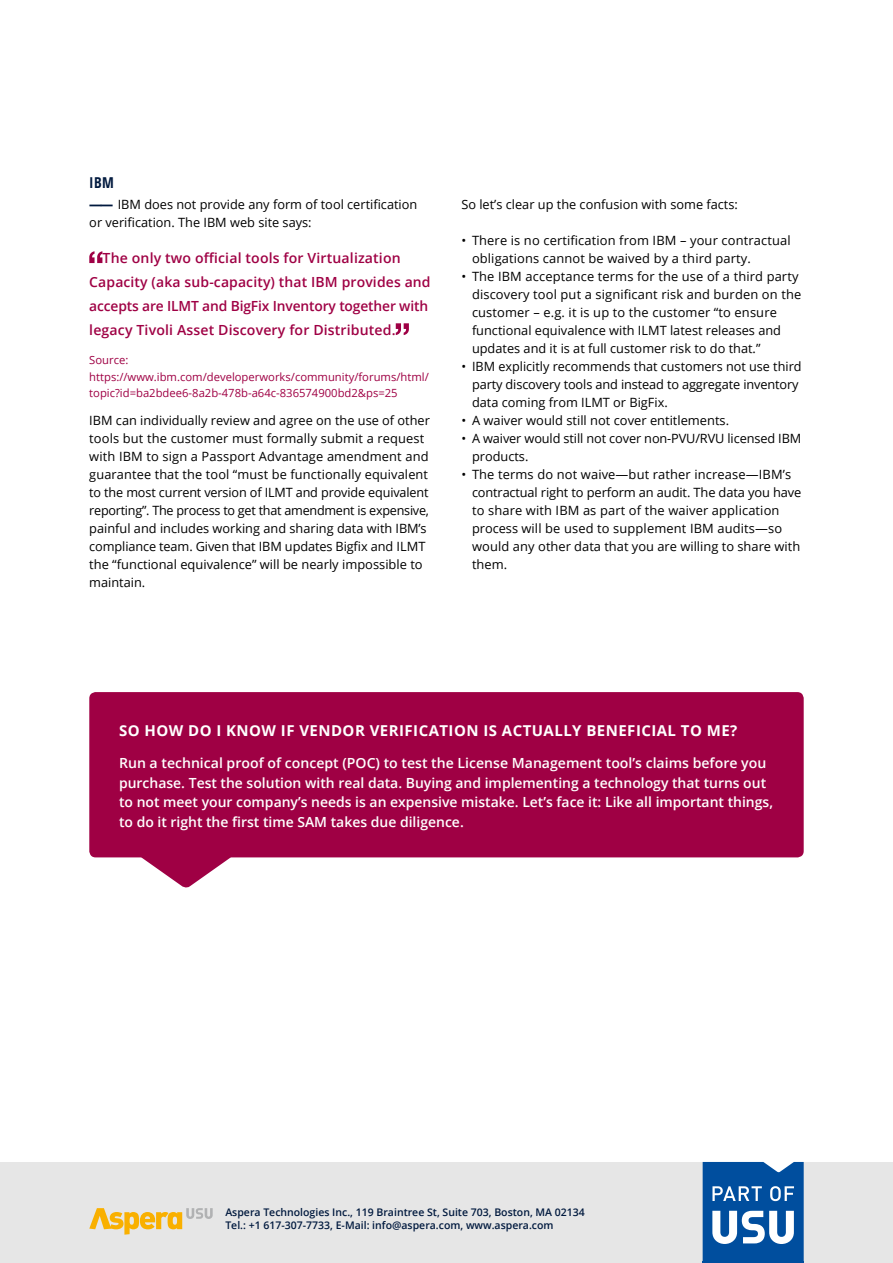
<style>
.page{position:relative;width:893px;height:1263px;background:#fff}
.page>*{position:absolute;margin:0;border:0;box-sizing:border-box;transform-origin:0 0}
.t1{font:700 15px "Open Sans";letter-spacing:.03em;color:#fff}
.t2{font:700 condensed 15px "Open Sans";color:#00193e}
.t3{font:600 13.95px/19.5px "Open Sans";color:#fff}
.t4{font:600 13.95px/24px "Open Sans";letter-spacing:.01em;color:#9f0044}
.t5{font:12.75px/18px "Open Sans";color:#000}
.t6{font:11.25px/16.5px "Open Sans";color:#9f0044}
.t7{font:600 10.5px/13.5px "Open Sans";color:#00193e}
.s1{font-weight:800;color:#00193e}
</style>
<div class="page">
<div style="left:0;top:1162px;width:893px;height:101px;background:#e6e6e6"></div>
<svg style="left:703px;top:1162px;width:101px;height:101px"></svg>
<svg style="left:89px;top:1208px;width:124px;height:27px;background:#e9d094"></svg>
<svg style="left:89px;top:251px;width:13px;height:12px"></svg>
<svg style="left:396px;top:323px;width:13px;height:12px"></svg>
<div style="left:89px;top:692px;width:715px;height:165px;background:#9f0044;border-radius:6px"></div>
<svg style="left:141px;top:857px;width:90px;height:31px"></svg>
<p class="t2" style="left:89px;top:172px;width:26px">IBM</p>
<p class="t5" style="left:89px;top:195px;width:330px"><span class="s1">――—</span>IBM does not provide any form of tool certification or verification. The IBM web site says:</p>
<p class="t4" style="left:89px;top:246px;width:343px;text-indent:13px">The only two official tools for Virtualization Capacity (aka sub-capacity) that IBM provides and accepts are ILMT and BigFix Inventory together with legacy Tivoli Asset Discovery for Distributed.</p>
<p class="t6" style="left:89px;top:352px;width:341px">Source: https://www.ibm.com/developerworks/community/forums/html/ topic?id=ba2bdee6-8a2b-478b-a64c-836574900bd2&amp;ps=25</p>
<p class="t5" style="left:89px;top:411px;width:342px">IBM can individually review and agree on the use of other tools but the customer must formally submit a request with IBM to sign a Passport Advantage amendment and guarantee that the tool “must be functionally equivalent to the most current version of ILMT and provide equivalent reporting”. The process to get that amendment is expensive, painful and includes working and sharing data with IBM’s compliance team. Given that IBM updates Bigfix and ILMT the “functional equivalence” will be nearly impossible to maintain.</p>
<p class="t5" style="left:461px;top:195px;width:278px">So let’s clear up the confusion with some facts:</p>
<p class="t5" style="left:472px;top:231px;width:320px;text-indent:-11px">• There is no certification from IBM – your contractual obligations cannot be waived by a third party.</p>
<p class="t5" style="left:472px;top:267px;width:331px;text-indent:-11px">• The IBM acceptance terms for the use of a third party discovery tool put a significant risk and burden on the customer – e.g. it is up to the customer “to ensure functional equivalence with ILMT latest releases and updates and it is at full customer risk to do that.”</p>
<p class="t5" style="left:472px;top:357px;width:331px;text-indent:-11px">• IBM explicitly recommends that customers not use third party discovery tools and instead to aggregate inventory data coming from ILMT or BigFix.</p>
<p class="t5" style="left:461px;top:411px;width:269px">• A waiver would still not cover entitlements.</p>
<p class="t5" style="left:472px;top:429px;width:331px;text-indent:-11px">• A waiver would still not cover non-PVU/RVU licensed IBM products.</p>
<p class="t5" style="left:472px;top:465px;width:331px;text-indent:-11px">• The terms do not waive—but rather increase—IBM’s contractual right to perform an audit. The data you have to share with IBM as part of the waiver application process will be used to supplement IBM audits—so would any other data that you are willing to share with them.</p>
<p class="t1" style="left:119px;top:720px;width:620px">SO HOW DO I KNOW IF VENDOR VERIFICATION IS ACTUALLY BENEFICIAL TO ME?</p>
<p class="t3" style="left:119px;top:753px;width:655px">Run a technical proof of concept (POC) to test the License Management tool’s claims before you purchase. Test the solution with real data. Buying and implementing a technology that turns out to not meet your company’s needs is an expensive mistake. Let’s face it: Like all important things, to do it right the first time SAM takes due diligence.</p>
<p class="t7" style="left:225px;top:1205px;width:361px">Aspera Technologies Inc., 119 Braintree St, Suite 703, Boston, MA 02134<br>Tel.: +1 617-307-7733, E-Mail: info@aspera.com, www.aspera.com</p>
</div>
